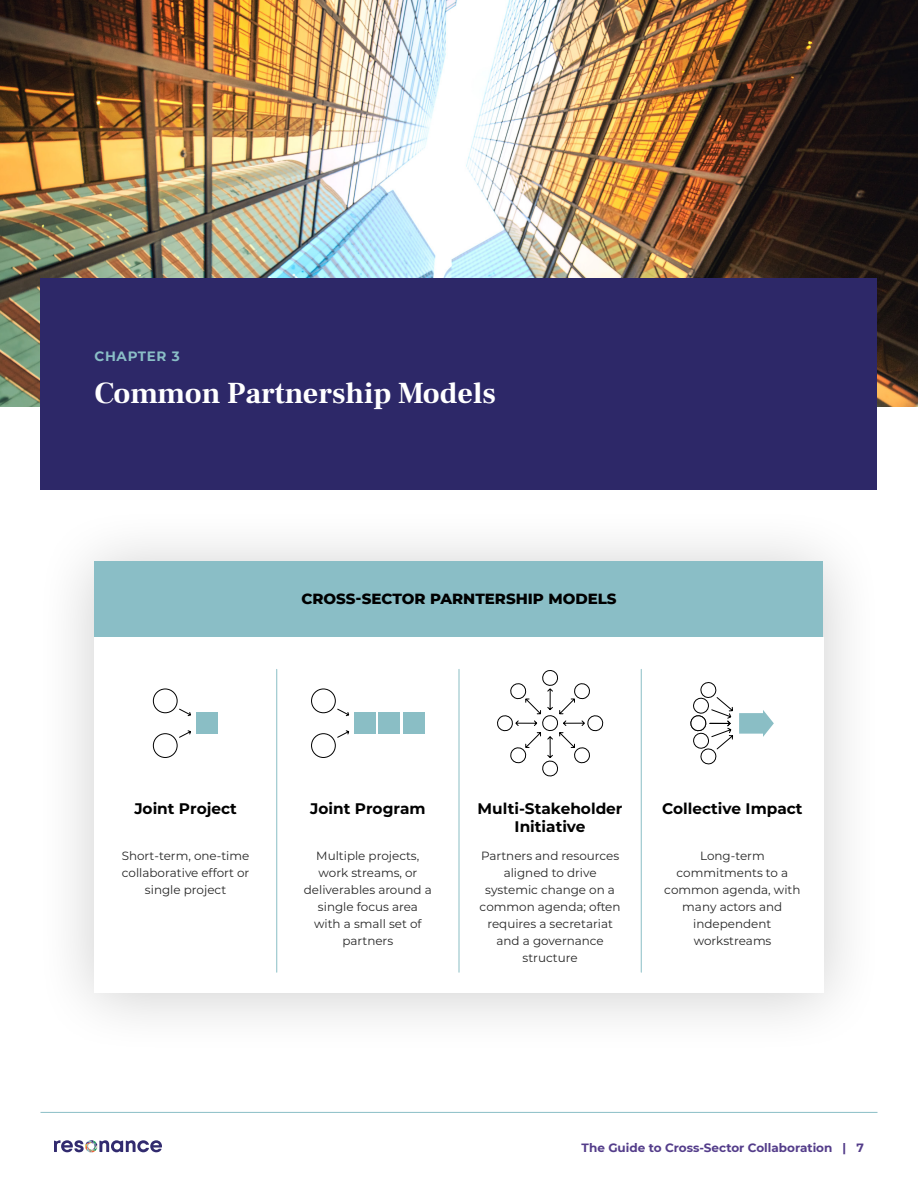
<style>
.page{position:relative;width:918px;height:1188px;background:#fff}
.page>*{position:absolute;margin:0;border:0;box-sizing:border-box;transform-origin:0 0}
.t1{font:700 30px "Frank Ruhl Libre";color:#fff}
.t2{font:700 15.3px/18.5px "Montserrat";color:#000;text-align:center}
.t3{font:800 15px "Montserrat";color:#000}
.t4{font:700 13.5px "Montserrat";letter-spacing:.05em;color:#8abec6}
.t5{font:12px/17.1px "Montserrat";color:#262626;text-align:center}
.t6{font:700 12px "Montserrat";color:#543d8a}
</style>
<div class="page">
<img style="left:0;top:0;width:918px;height:406px">
<svg style="left:54px;top:1140px;width:108px;height:12px"></svg>
<hr style="left:40px;top:1112px;width:838px;height:1px;background:#8abec6">
<div style="left:40px;top:279px;width:838px;height:211px;background:#2d2868"></div>
<div style="left:34px;top:504px;width:850px;height:553px;background:#000;opacity:.2"></div>
<div style="left:95px;top:637px;width:729px;height:355px;background:#fff"></div>
<div style="left:197px;top:713px;width:21px;height:21px;background:#8abec5"></div>
<svg style="left:153px;top:730px;width:38px;height:28px"></svg>
<svg style="left:153px;top:688px;width:38px;height:29px"></svg>
<div style="left:355px;top:713px;width:21px;height:21px;background:#8abec5"></div>
<div style="left:379px;top:713px;width:21px;height:21px;background:#8abec5"></div>
<div style="left:403px;top:713px;width:21px;height:21px;background:#8abec5"></div>
<div style="left:311px;top:733px;width:25px;height:25px;border:1px solid #000;border-radius:50%"></div>
<svg style="left:337px;top:730px;width:13px;height:8px"></svg>
<div style="left:311px;top:689px;width:25px;height:24px;border:1px solid #000;border-radius:50%"></div>
<svg style="left:337px;top:708px;width:13px;height:9px"></svg>
<svg style="left:690px;top:682px;width:84px;height:83px"></svg>
<svg style="left:497px;top:670px;width:107px;height:107px"></svg>
<hr style="left:276px;top:669px;width:1px;height:303px;background:#8abec5">
<hr style="left:459px;top:669px;width:1px;height:303px;background:#8abec5">
<hr style="left:641px;top:669px;width:1px;height:303px;background:#8abec5">
<div style="left:94px;top:562px;width:730px;height:75px;background:#8abec6"></div>
<p class="t4" style="left:94px;top:346px;width:87px">CHAPTER 3</p>
<p class="t1" style="left:94px;top:375px;width:403px">Common Partnership Models</p>
<h3 class="t3" style="left:301px;top:588px;width:317px">CROSS-SECTOR PARNTERSHIP MODELS</h3>
<p class="t2" style="left:134px;top:798px;width:104px">Joint Project</p>
<p class="t5" style="left:122px;top:846px;width:129px">Short-term, one-time collaborative effort or single project</p>
<p class="t2" style="left:310px;top:798px;width:117px">Joint Program</p>
<p class="t5" style="left:304px;top:846px;width:129px">Multiple projects, work streams, or deliverables around a single focus area with a small set of partners</p>
<p class="t2" style="left:478px;top:798px;width:147px">Multi-Stakeholder<br>Initiative</p>
<p class="t5" style="left:480px;top:846px;width:142px">Partners and resources aligned to drive systemic change on a common agenda; often requires a secretariat and a governance structure</p>
<p class="t2" style="left:662px;top:798px;width:142px">Collective Impact</p>
<p class="t5" style="left:664px;top:846px;width:138px">Long-term commitments to a common agenda, with many actors and independent workstreams</p>
<p class="t6" style="left:582px;top:1139px;width:284px">The Guide to Cross-Sector Collaboration | 7</p>
</div>
